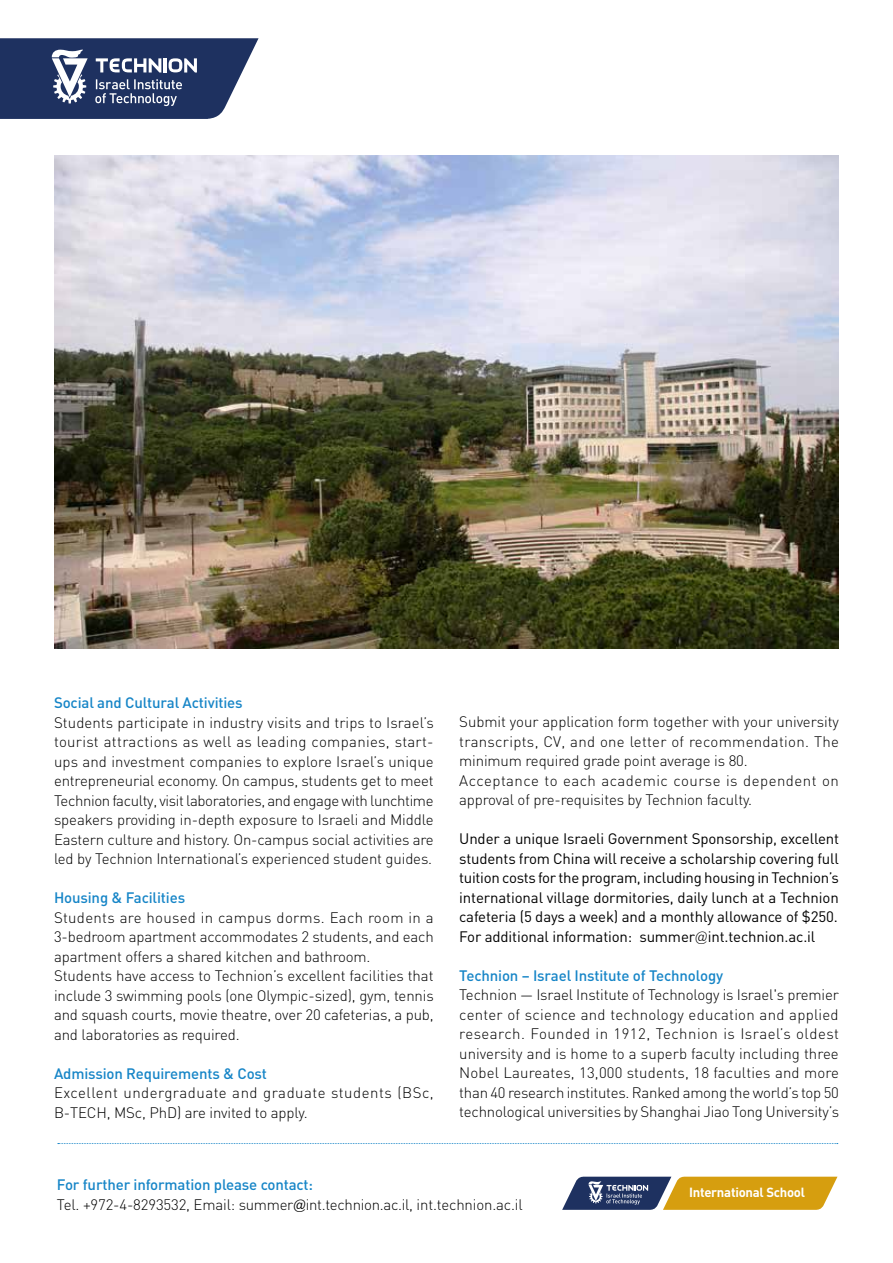
<style>
.page{position:relative;width:893px;height:1263px;background:#fff}
.page>*{position:absolute;margin:0;border:0;box-sizing:border-box;transform-origin:0 0}
.t1{font:300 15px/19.5px "DIN";letter-spacing:-.01em;color:#000}
.t2{font:15px "DIN";letter-spacing:-.01em;color:#000}
.t3{font:500 15px "DIN";letter-spacing:-.01em;color:#1685c7}
.t4{font:300 15px/19.5px "DIN";letter-spacing:.03em;color:#000}
.t5{font:300 15px "DIN";letter-spacing:.02em;color:#000}
.t6{font:300 15px "DIN";letter-spacing:.01em;color:#000}
.t7{font:700 13.2px "DIN";letter-spacing:-.02em;color:#fff}
.s1{font-family:"Dax"}
.s2{font-weight:500;color:#1685c7}
.s3{font-family:"Dax";font-weight:500}
</style>
<div class="page">
<svg style="left:0;top:38px;width:259px;height:81px;background:#49587e"></svg>
<svg style="left:58px;top:1143px;width:780px;height:1px"></svg>
<img style="left:54px;top:155px;width:785px;height:493px">
<svg style="left:562px;top:1177px;width:275px;height:33px;background:#a58b47"></svg>
<p class="t3" style="left:54px;top:693px;width:190px">Social and Cultural Activities</p>
<p class="t1" style="left:54px;top:712px;width:381px">Students participate in industry visits and trips to Israels’</p>
<p class="t6" style="left:54px;top:752px;width:381px">ups and investment companies to explore Israels’ unique</p>
<p class="t5" style="left:54px;top:732px;width:381px">tourist attractions as well as leading companies, start-</p>
<p class="t1" style="left:54px;top:771px;width:381px;text-align:justify">entrepreneurial economy. On campus, students get to meet Technion faculty, visit laboratories, and engage with lunchtime speakers providing in-depth exposure to Israeli and Middle Eastern culture and history. On-campus social activities are led by Technion Internationals’ experienced student guides.</p>
<p class="t3" style="left:54px;top:888px;width:133px">Housing &amp; Facilities</p>
<p class="t1" style="left:54px;top:907px;width:381px">Students are housed in campus dorms. Each room in a 3-bedroom apartment accommodates 2 students, and each apartment offers a shared kitchen and bathroom.<br>Students have access to Technion s’ excellent facilities that include 3 swimming pools (one Olympic-sized ,) gym, tennis and squash courts, movie theatre, over 20 cafeterias a, pub, and laboratories as required.</p>
<p class="t3" style="left:54px;top:1063px;width:214px">Admission Requirements &amp; Cost</p>
<p class="t4" style="left:54px;top:1083px;width:381px">Excellent undergraduate and graduate students (BSc,<br>B-TECH, MSc, PhD) are invited to apply.</p>
<p class="t1" style="left:459px;top:712px;width:381px">Submit your application form together with your university transcripts, CV, and one letter of recommendation. The minimum required grade point average is 80.<br>Acceptance to each academic course is dependent on approval of pre-requisites by Technion faculty.</p>
<p class="t2" style="left:459px;top:829px;width:381px">Under a unique Israeli Government Sponsorship, excellent</p>
<p class="t2" style="left:459px;top:849px;width:381px">students from China will receive a scholarship covering full</p>
<p class="t2" style="left:459px;top:868px;width:381px">tuition costs for the program, including housing in Technion s’</p>
<p class="t2" style="left:459px;top:888px;width:381px">international village dormitories, daily lunch at a Technion</p>
<p class="t2" style="left:459px;top:907px;width:380px">cafeteria 5( days a week) and a monthly allowance of $250.</p>
<p class="t2" style="left:639px;top:927px;width:177px">summer<span class="s1">@</span>int.technion.ac i l.</p>
<p class="t2" style="left:459px;top:927px;width:175px">For additional information:</p>
<p class="t3" style="left:459px;top:966px;width:265px">Technion – Israel Institute of Technology</p>
<p class="t1" style="left:459px;top:985px;width:381px;text-align:justify">Technion — Israel Institute of Technology is Israel s' premier center of science and technology education and applied research. Founded in 1912, Technion is Israel s’ oldest university and is home to a superb faculty including three Nobel Laureates, 13,000 students, 18 faculties and more than 40 research institutes. Ranked among the world s’ top 50 technological universities by Shanghai Jiao Tong University s’</p>
<p class="t1" style="left:57px;top:1175px;width:467px"><span class="s2">For further information please contact:<br></span>Tel. +972-4-8293532, Email: summer<span class="s3">@</span>int.technion.ac ,i l. int.technion.ac i l.</p>
<p class="t7" style="left:689px;top:1184px;width:118px">International School</p>
</div>
